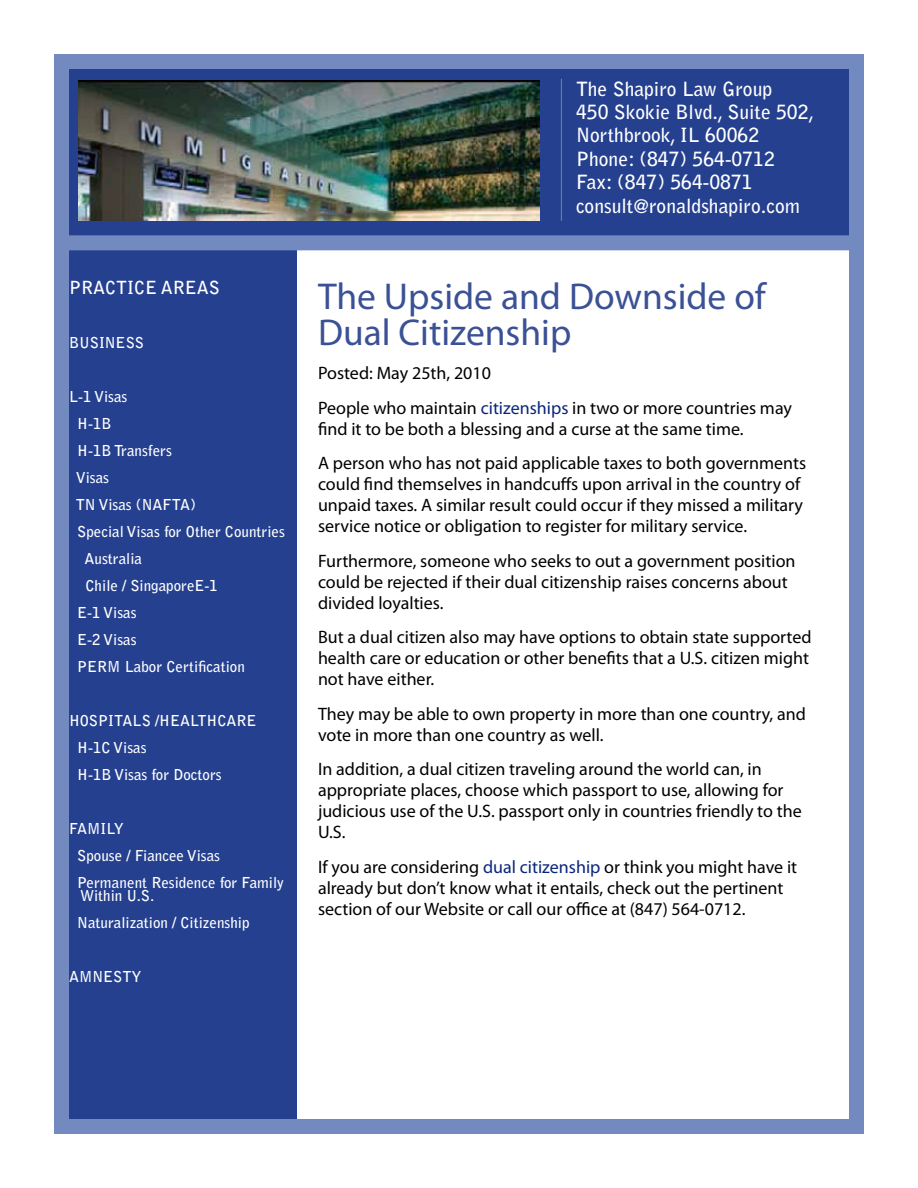
<style>
.page{position:relative;width:918px;height:1188px;background:#fff}
.page>*{position:absolute;margin:0;border:0;box-sizing:border-box;transform-origin:0 0}
.t1{font:37.5px/36px "Myriad Pro";color:#3b5195}
.t2{font:700 19.5px/23.4px "Bell Gothic Std";color:#fff}
.t3{font:18px/21px "Myriad Pro";color:#000}
.t4{font:700 18px "Bell Gothic Std";color:#fff}
.t5{font:700 15px/27px "Bell Gothic Std";color:#fff}
.s1{color:#0a267b}
</style>
<div class="page">
<div style="left:61px;top:202px;width:236px;height:923px;background:#25408f"></div>
<div style="left:54px;top:54px;width:810px;height:1080px;border:15px solid #738ac0"></div>
<div style="left:54px;top:54px;width:810px;height:196px;background:#25408f;border:15px solid #738ac0"></div>
<hr style="left:561px;top:79px;width:1px;height:142px;background:#848679">
<img style="left:78px;top:81px;width:461px;height:140px">
<p class="t4" style="left:69px;top:277px;width:152px">PRACTICE AREAS</p>
<p class="t5" style="left:69px;top:329px;width:76px">BUSINESS</p>
<p class="t5" style="left:69px;top:383px;width:60px">L-1 Visas</p>
<p class="t5" style="left:77px;top:410px;width:36px">H-1B</p>
<p class="t5" style="left:77px;top:437px;width:96px">H-1B Transfers</p>
<p class="t5" style="left:76px;top:464px;width:35px">Visas</p>
<p class="t5" style="left:76px;top:491px;width:122px">TN Visas (NAFTA)</p>
<p class="t5" style="left:77px;top:518px;width:209px">Special Visas for Other Countries</p>
<p class="t5" style="left:85px;top:545px;width:59px">Australia</p>
<p class="t5" style="left:86px;top:572px;width:134px">Chile / SingaporeE-1</p>
<p class="t5" style="left:77px;top:599px;width:61px">E-1 Visas</p>
<p class="t5" style="left:77px;top:626px;width:61px">E-2 Visas</p>
<p class="t5" style="left:77px;top:653px;width:169px">PERM Labor Certification</p>
<p class="t5" style="left:77px;top:707px;width:181px;text-indent:-8px">HOSPITALS /HEALTHCARE<br>H-1C Visas<br>H-1B Visas for Doctors</p>
<p class="t5" style="left:77px;top:815px;width:208px;text-indent:-8px">FAMILY<br>Spouse / Fiancee Visas<br>Permanent Residence for Family</p>
<p class="t5" style="left:77px;top:883px;width:174px">Within U.S.<br>Naturalization / Citizenship</p>
<p class="t5" style="left:69px;top:964px;width:74px">AMNESTY</p>
<p class="t2" style="left:576px;top:77px;width:240px">The Shapiro Law Group<br>450 Skokie Blvd., Suite 502,<br>Northbrook, IL 60062<br>Phone: (847) 564-0712<br>Fax: (847) 564-0871 consult@ronaldshapiro.com</p>
<h1 class="t1" style="left:318px;top:277px;width:449px">The Upside and Downside of<br>Dual Citizenship</h1>
<p class="t3" style="left:318px;top:356px;width:476px;line-height:34.5px">Posted: May 25th, 2010<br>People who maintain <span class="s1">citizenships</span> in two or more countries may</p>
<p class="t3" style="left:318px;top:411px;width:490px;line-height:34.5px">find it to be both a blessing and a curse at the same time.<br>A person who has not paid applicable taxes to both governments</p>
<p class="t3" style="left:318px;top:473px;width:487px">could find themselves in handcuffs upon arrival in the country of unpaid taxes. A similar result could occur if they missed a military service notice or obligation to register for military service.</p>
<p class="t3" style="left:318px;top:550px;width:479px">Furthermore, someone who seeks to out a government position could be rejected if their dual citizenship raises concerns about divided loyalties.</p>
<p class="t3" style="left:318px;top:626px;width:495px">But a dual citizen also may have options to obtain state supported health care or education or other benefits that a U.S. citizen might not have either.</p>
<p class="t3" style="left:318px;top:703px;width:489px">They may be able to own property in more than one country, and vote in more than one country as well.</p>
<p class="t3" style="left:318px;top:758px;width:485px">In addition, a dual citizen traveling around the world can, in appropriate places, choose which passport to use, allowing for judicious use of the U.S. passport only in countries friendly to the U.S.</p>
<p class="t3" style="left:318px;top:856px;width:481px">If you are considering <span class="s1">dual citizenship</span> or think you might have it already but don’t know what it entails, check out the pertinent section of our Website or call our office at (847) 564-0712.</p>
</div>
